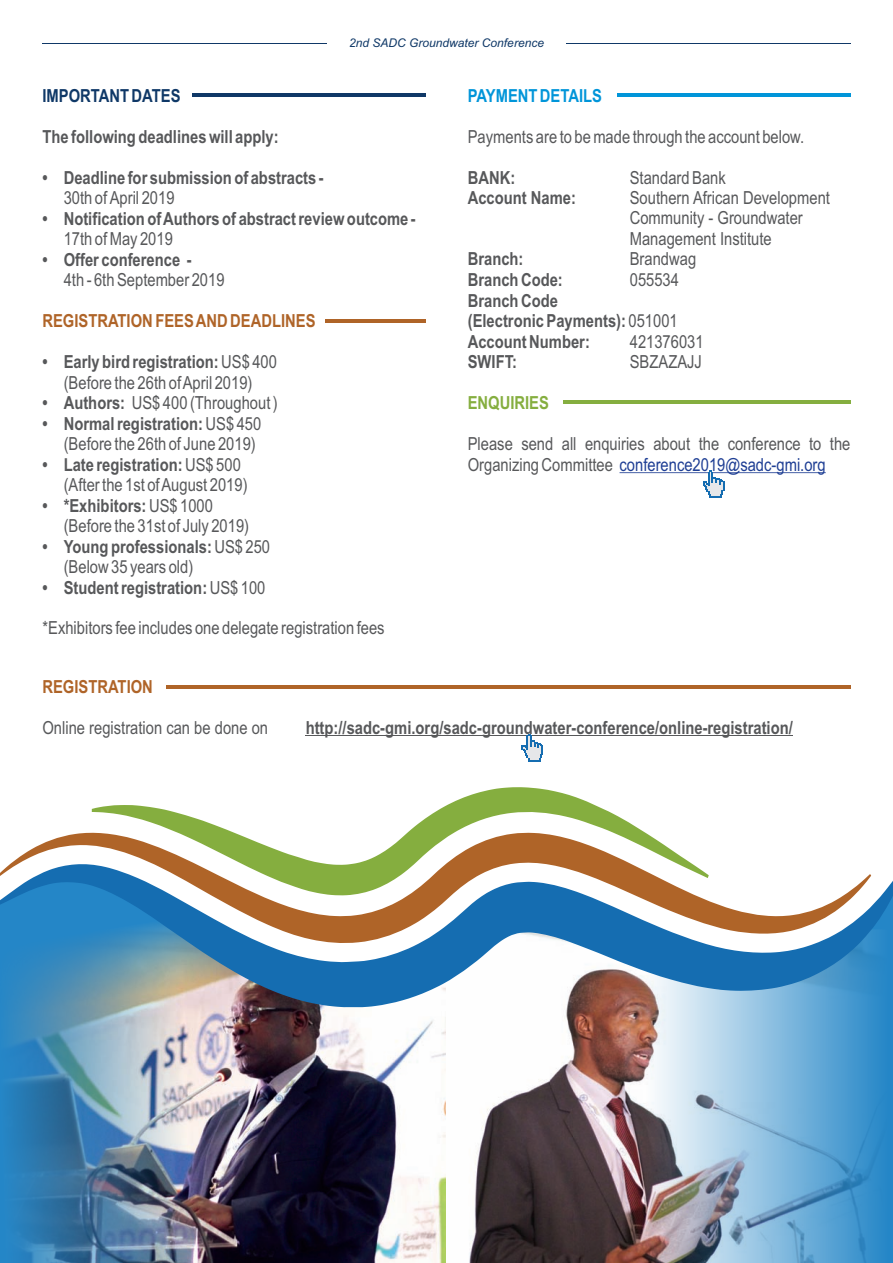
<style>
.page{position:relative;width:893px;height:1263px;background:#fff}
.page>*{position:absolute;margin:0;border:0;box-sizing:border-box;transform-origin:0 0}
.t1{font:18px/20.4px "Arial Narrow";color:#57585a}
.t2{font:700 18px/20.5px "Arial Narrow";color:#57585a}
.t3{font:700 18px "Arial Narrow";color:#af6428}
.t4{font:700 18px "Arial Narrow";color:#0f3867}
.t5{font:700 18px "Arial Narrow";color:#0095d9}
.t6{font:700 18px "Arial Narrow";color:#85ae3f}
.t7{font:italic 12px "Arial";color:#0f3867}
.s1{font-weight:700}
.s2{font-weight:400}
.s3{color:#1e3e94}
</style>
<div class="page">
<hr style="left:192px;top:93px;width:233px;height:3px;background:#0f3867">
<hr style="left:620px;top:472px;width:97px;height:1px;background:#1e3e94">
<hr style="left:725px;top:472px;width:101px;height:1px;background:#1e3e94">
<hr style="left:617px;top:93px;width:233px;height:4px;background:#0095d9">
<hr style="left:166px;top:685px;width:684px;height:4px;background:#af6428">
<hr style="left:563px;top:400px;width:287px;height:4px;background:#85ae3f">
<hr style="left:42px;top:43px;width:285px;height:1px;background:#0f3867">
<hr style="left:566px;top:43px;width:284px;height:1px;background:#0f3867">
<img style="left:0;top:1007px;width:446px;height:256px">
<img style="left:469px;top:1007px;width:424px;height:256px">
<svg style="left:10px;top:832px;width:82px;height:32px"></svg>
<svg style="left:0;top:864px;width:893px;height:143px"></svg>
<svg style="left:92px;top:787px;width:617px;height:108px"></svg>
<hr style="left:325px;top:319px;width:100px;height:4px;background:#af6428">
<hr style="left:306px;top:735px;width:487px;height:1px;background:#57585a">
<svg style="left:522px;top:734px;width:21px;height:28px"></svg>
<svg style="left:703px;top:471px;width:22px;height:27px"></svg>
<p class="t7" style="left:349px;top:39px;width:196px">2nd SADC Groundwater Conference</p>
<p class="t4" style="left:42px;top:89px;width:140px">IMPORTANT DATES</p>
<p class="t2" style="left:42px;top:128px;width:238px">The following deadlines will apply:</p>
<p class="t2" style="left:42px;top:169px;width:283px">• Deadline for submission of abstracts -</p>
<p class="t1" style="left:64px;top:189px;width:112px">30th of April 2019</p>
<p class="t2" style="left:42px;top:210px;width:375px">• Notification of Authors of abstract review outcome -</p>
<p class="t1" style="left:64px;top:230px;width:111px">17th of May 2019</p>
<p class="t2" style="left:42px;top:251px;width:151px">• Offer conference -</p>
<p class="t1" style="left:64px;top:271px;width:162px">4th - 6th September 2019</p>
<p class="t3" style="left:42px;top:314px;width:275px">REGISTRATION FEES AND DEADLINES</p>
<p class="t1" style="left:42px;top:353px;width:236px;text-align:center"><span class="s1">• Early bird registration:</span> US$ 400 (Before the 26th of April 2019)</p>
<p class="t1" style="left:42px;top:394px;width:237px"><span class="s1">• Authors:</span> US$ 400 (Throughout )</p>
<p class="t1" style="left:64px;top:415px;width:199px;text-indent:-21px"><span class="s1">• Normal registration:</span> US$ 450 (Before the 26th of June 2019)</p>
<p class="t1" style="left:64px;top:456px;width:185px;text-indent:-21px"><span class="s1">• Late registration:</span> US$ 500 (After the 1st of August 2019)</p>
<p class="t1" style="left:64px;top:497px;width:187px;text-indent:-21px"><span class="s1">• *Exhibitors:</span> US$ 1000 (Before the 31st of July 2019)</p>
<p class="t1" style="left:64px;top:538px;width:208px;text-indent:-21px"><span class="s1">• Young professionals:</span> US$ 250 (Below 35 years old)</p>
<p class="t2" style="left:42px;top:579px;width:225px">• Student registration: <span class="s2">US$ 100</span></p>
<p class="t1" style="left:42px;top:619px;width:344px">*Exhibitors fee includes one delegate registration fees</p>
<p class="t5" style="left:468px;top:89px;width:136px">PAYMENT DETAILS</p>
<p class="t1" style="left:468px;top:128px;width:338px">Payments are to be made through the account below.</p>
<p class="t2" style="left:468px;top:169px;width:49px">BANK:</p>
<p class="t1" style="left:630px;top:169px;width:98px">Standard Bank</p>
<p class="t2" style="left:468px;top:189px;width:110px">Account Name:</p>
<p class="t1" style="left:630px;top:189px;width:202px">Southern African Development<br>Community - Groundwater<br>Management Institute</p>
<p class="t2" style="left:468px;top:250px;width:57px">Branch:</p>
<p class="t1" style="left:630px;top:251px;width:68px">Brandwag</p>
<p class="t2" style="left:468px;top:271px;width:97px">Branch Code:</p>
<p class="t1" style="left:630px;top:271px;width:51px">055534</p>
<p class="t2" style="left:468px;top:292px;width:212px">Branch Code<br>(Electronic Payments): <span class="s2">051001<br></span>Account Number:</p>
<p class="t1" style="left:630px;top:333px;width:75px">421376031</p>
<p class="t2" style="left:468px;top:353px;width:51px">SWIFT:</p>
<p class="t1" style="left:630px;top:353px;width:74px">SBZAZAJJ</p>
<p class="t6" style="left:468px;top:396px;width:83px">ENQUIRIES</p>
<p class="t1" style="left:468px;top:435px;width:384px">Please send all enquiries about the conference to the<br>Organizing Committee <span class="s3">conference2019@sadc-gmi.org</span></p>
<p class="t3" style="left:42px;top:680px;width:112px">REGISTRATION</p>
<p class="t1" style="left:42px;top:719px;width:227px">Online registration can be done on</p>
<p class="t2" style="left:306px;top:719px;width:489px">http://sadc-gmi.org/sadc-groundwater-conference/online-registration/</p>
</div>
